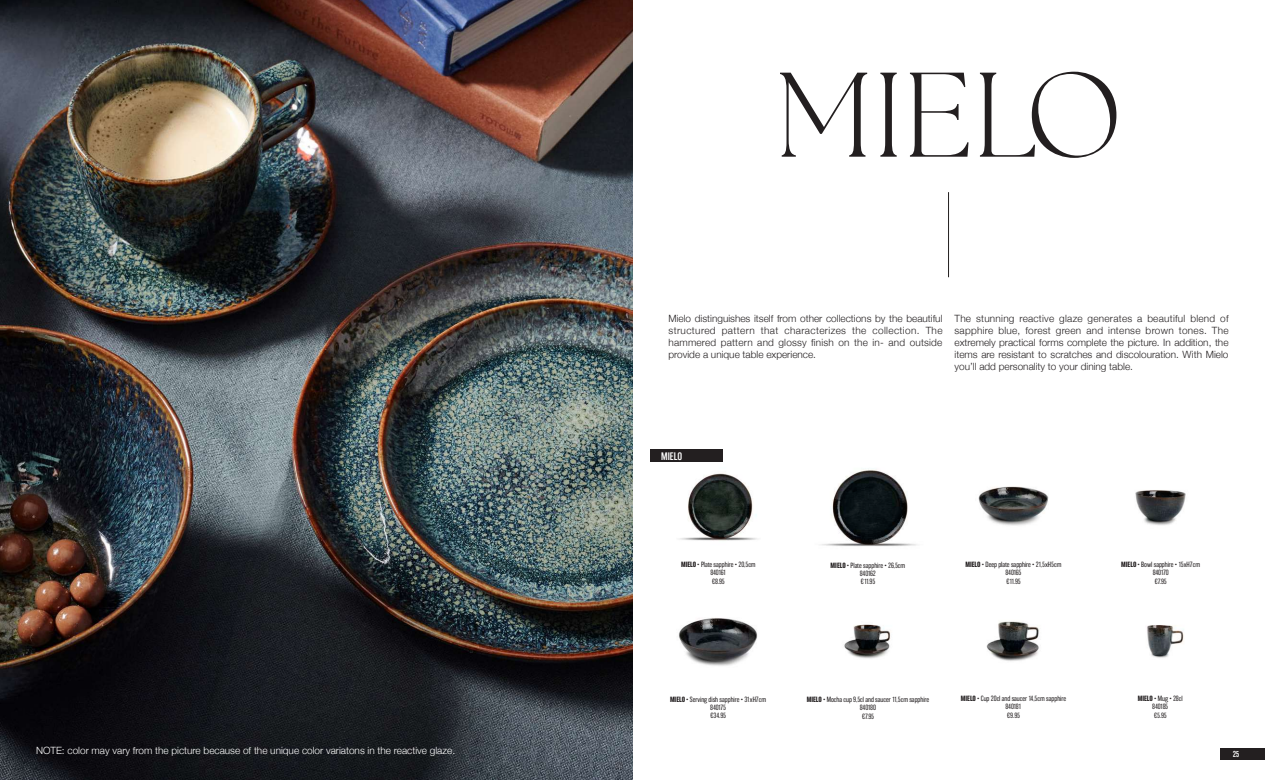
<style>
.page{position:relative;width:1265px;height:780px;background:#fff}
.page>*{position:absolute;margin:0;border:0;box-sizing:border-box;transform-origin:0 0}
.t1{font:300 120px "The Seasons";color:#231f20}
.t2{font:300 10px/12px "Helvetica Neue";color:#231f20;text-align:justify}
.t3{font:300 10px "Helvetica Neue";color:#fff}
.t4{font:300 10px "Balboa";color:#fff}
.t5{font:300 8px "Balboa";color:#fff}
.t6{font:200 7px/8.4px "Balboa";color:#231f20;text-align:center}
.t7{font:200 7px/8.4px "Balboa";letter-spacing:-.03em;color:#231f20;text-align:center}
.s1{font-weight:700}
</style>
<div class="page">
<img style="left:0;top:0;width:632px;height:780px">
<img style="left:680px;top:460px;width:77px;height:81px">
<img style="left:821px;top:470px;width:96px;height:76px">
<img style="left:978px;top:486px;width:71px;height:40px">
<img style="left:1135px;top:490px;width:51px;height:35px">
<img style="left:678px;top:618px;width:80px;height:48px">
<img style="left:844px;top:624px;width:47px;height:35px">
<img style="left:986px;top:621px;width:53px;height:40px">
<img style="left:1147px;top:625px;width:37px;height:33px">
<div style="left:1220px;top:748px;width:44px;height:12px;background:#231f20"></div>
<hr style="left:947px;top:192px;width:1px;height:85px;background:#231f20">
<div style="left:649px;top:449px;width:73px;height:13px;background:#231f20"></div>
<p class="t3" style="left:36px;top:742px;width:420px">NOTE: color may vary from the picture because of the unique color variatons in the reactive glaze.</p>
<h1 class="t1" style="left:774px;top:37px;width:349px">MIELO</h1>
<p class="t2" style="left:668px;top:312px;width:275px">Mielo distinguishes itself from other collections by the beautiful structured pattern that characterizes the collection. The hammered pattern and glossy finish on the in- and outside provide a unique table experience.</p>
<p class="t2" style="left:954px;top:312px;width:275px">The stunning reactive glaze generates a beautiful blend of sapphire blue, forest green and intense brown tones. The extremely practical forms complete the picture. In addition, the items are resistant to scratches and discolouration. With Mielo you’ll add personality to your dining table.</p>
<p class="t4" style="left:661px;top:451px;width:22px">MIELO</p>
<p class="t6" style="left:681px;top:560px;width:76px"><span class="s1">MIELO</span> • Plate sapphire • 20,5cm<br>840161<br>€8.95</p>
<p class="t6" style="left:830px;top:561px;width:76px"><span class="s1">MIELO</span> • Plate sapphire • 26,5cm<br>840162<br>€11.95</p>
<p class="t6" style="left:965px;top:560px;width:97px"><span class="s1">MIELO</span> • Deep plate sapphire • 21,5xH5cm<br>840165<br>€11.95</p>
<p class="t6" style="left:1121px;top:560px;width:80px"><span class="s1">MIELO</span> • Bowl sapphire • 15xH7cm<br>840170<br>€7.95</p>
<p class="t6" style="left:670px;top:694px;width:98px"><span class="s1">MIELO</span> • Serving dish sapphire • 31xH7cm<br>840175<br>€34.95</p>
<p class="t6" style="left:806px;top:695px;width:124px"><span class="s1">MIELO</span> • Mocha cup 9,5cl and saucer 11,5cm sapphire<br>840180<br>€7.95</p>
<p class="t6" style="left:960px;top:694px;width:107px"><span class="s1">MIELO</span> • Cup 20cl and saucer 14,5cm sapphire<br>840181<br>€9.95</p>
<p class="t7" style="left:1137px;top:694px;width:46px"><span class="s1">MIELO</span> • Mug • 28cl<br>840185<br>€5.95</p>
<p class="t5" style="left:1232px;top:750px;width:8px">25</p>
</div>
